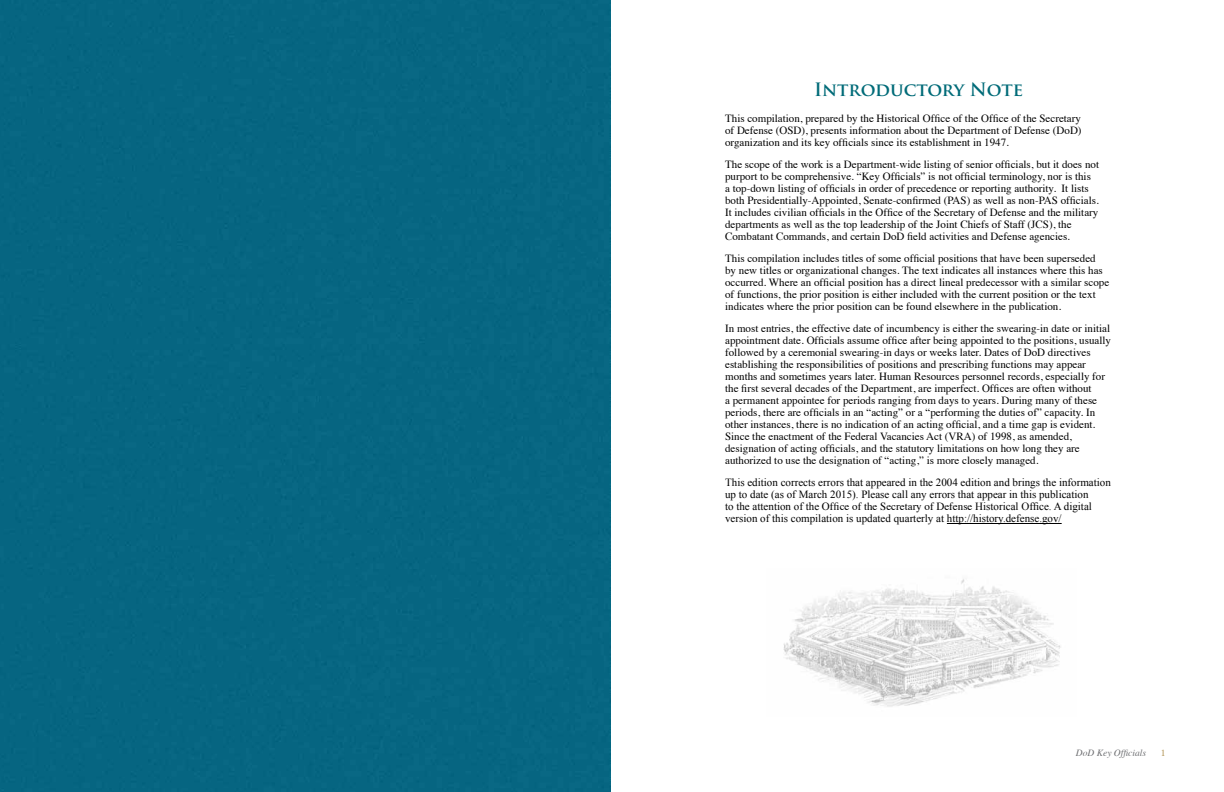
<style>
.page{position:relative;width:1224px;height:792px;background:#fff}
.page>*{position:absolute;margin:0;border:0;box-sizing:border-box;transform-origin:0 0}
.t1{font:700 18px "Trajan Pro";letter-spacing:-.01em;color:#006b78}
.t2{font:11px/12px "Times";color:#000}
.t3{font:11px/12px "Times New Roman";color:#000}
.t4{font:10px "Minion Pro";color:#b4975a}
.t5{font:italic 9.5px "Times";color:#6d6e71}
.s1{font-family:"Times"}
</style>
<div class="page">
<div style="left:0;top:0;width:611px;height:792px;background:#066581"></div>
<img style="left:783px;top:579px;width:278px;height:128px">
<hr style="left:947px;top:523px;width:115px;height:1px;background:#000">
<h1 class="t1" style="left:814px;top:78px;width:210px">Introductory Note</h1>
<p class="t2" style="left:725px;top:111px;width:358px;text-align:justify">This compilation, prepared by the Historical Office of the Office of the Secretary of Defense (OSD), presents information about the Department of Defense (DoD) organization and its key officials since its establishment in 1947.</p>
<p class="t2" style="left:725px;top:157px;width:375px">The scope of the work is a Department-wide listing of senior officials, but it does not purport to be comprehensive. “Key Officials” is not official terminology, nor is this<br>a top-down listing of officials in order of precedence or reporting authority. It lists both Presidentially-Appointed, Senate-confirmed (PAS) as well as non-PAS officials.<br>It includes civilian officials in the Office of the Secretary of Defense and the military departments as well as the top leadership of the Joint Chiefs of Staff (JCS), the Combatant Commands, and certain DoD field activities and Defense agencies.</p>
<p class="t2" style="left:725px;top:252px;width:386px">This compilation includes titles of some official positions that have been superseded by new titles or organizational changes. The text indicates all instances where this has occurred. Where an official position has a direct lineal predecessor with a similar scope of functions, the prior position is either included with the current position or the text indicates where the prior position can be found elsewhere in the publication.</p>
<p class="t2" style="left:725px;top:322px;width:387px">In most entries, the effective date of incumbency is either the swearing-in date or initial appointment date. Officials assume office after being appointed to the positions, usually followed by a ceremonial swearing-in days or weeks later. Dates of DoD directives establishing the responsibilities of positions and prescribing functions may appear months and sometimes years later. Human Resources personnel records, especially for the first several decades of the Department, are imperfect. Offices are often without<br>a permanent appointee for periods ranging from days to years. During many of these periods, there are officials in an “acting” or a “performing the duties of” capacity. In other instances, there is no indication of an acting official, and a time gap is evident.<br>Since the enactment of the Federal Vacancies Act (VRA) of 1998, as amended, designation of acting officials, and the statutory limitations on how long they are authorized to use the designation of “acting,” is more closely managed.</p>
<p class="t3" style="left:725px;top:476px;width:387px">This edition corrects errors that appeared in the 2004 edition and brings the information up to date (as of March 2015). Please call any errors that appear in this publication<br>to the attention of the <span class="s1">Office of the Secretary of Defense</span> Historical Office. A digital version of this compilation is updated quarterly at http://history.defense.gov/</p>
<p class="t5" style="left:1076px;top:744px;width:72px">DoD Key Officials</p>
<p class="t4" style="left:1161px;top:746px;width:6px">1</p>
</div>
